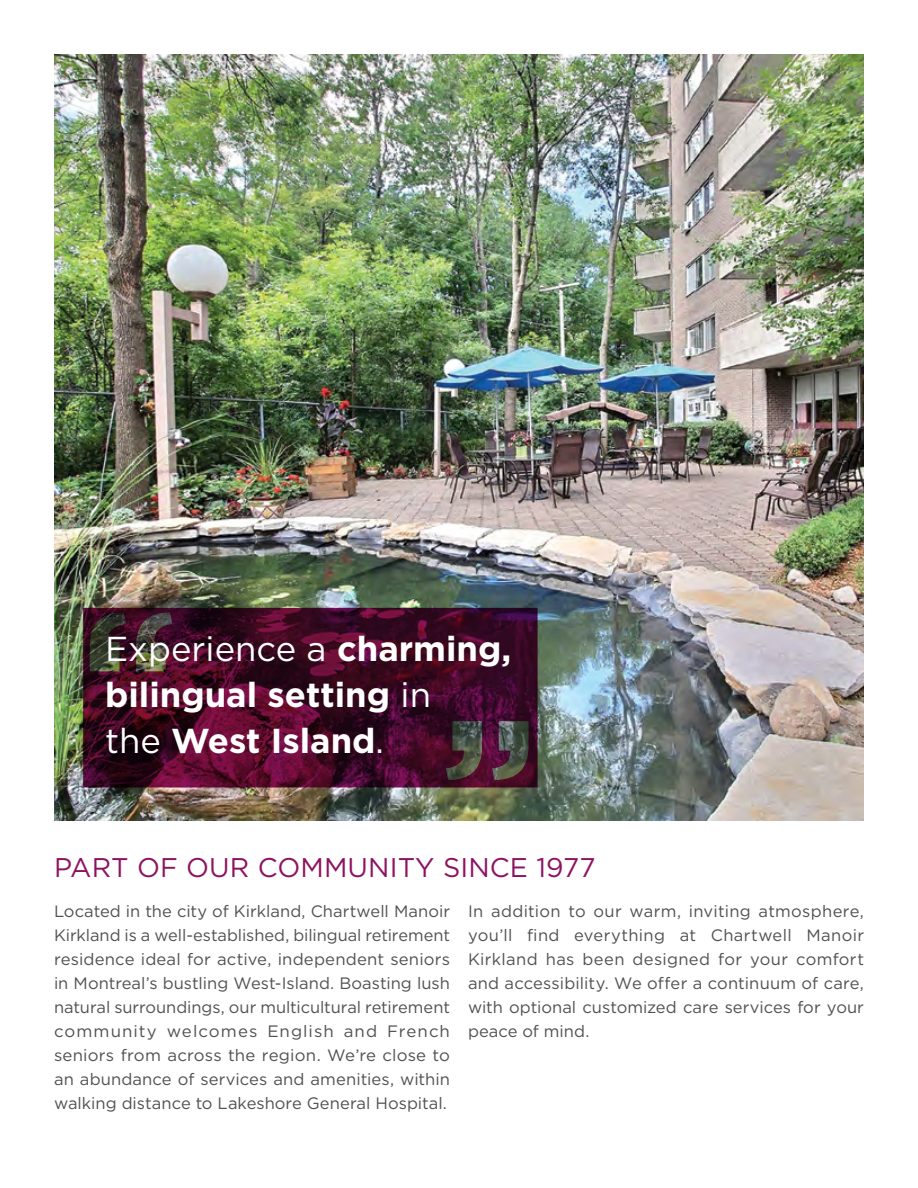
<style>
.page{position:relative;width:918px;height:1188px;background:#fff}
.page>*{position:absolute;margin:0;border:0;box-sizing:border-box;transform-origin:0 0}
.t1{font:700 34.65px/45.8px "Gotham HTF";color:#fff}
.t2{font:27px "Gotham HTF";letter-spacing:.005em;color:#8d1360}
.t3{font:16.5px/24px "Gotham HTF";color:#534f53;text-align:justify}
.s1{font-weight:400}
</style>
<div class="page">
<img style="left:54px;top:54px;width:810px;height:767px">
<svg style="left:83px;top:608px;width:455px;height:180px;background:#430d29"></svg>
<svg style="left:90px;top:612px;width:438px;height:168px;background:#440f28"></svg>
<p class="t1" style="left:105px;top:625px;width:408px"><span class="s1">Experience a</span> charming, bilingual setting <span class="s1">in<br>the</span> West Island<span class="s1">.</span></p>
<h1 class="t2" style="left:54px;top:853px;width:543px">PART OF OUR COMMUNITY SINCE 1977</h1>
<p class="t3" style="left:54px;top:899px;width:398px">Located in the city of Kirkland, Chartwell Manoir Kirkland is a well-established, bilingual retirement residence ideal for active, independent seniors in Montreal’s bustling West-Island. Boasting lush natural surroundings, our multicultural retirement community welcomes English and French seniors from across the region. We’re close to an abundance of services and amenities, within walking distance to Lakeshore General Hospital.</p>
<p class="t3" style="left:468px;top:899px;width:398px">In addition to our warm, inviting atmosphere, you’ll fnd everything at Chartwell Manoir Kirkland has been designed for your comfort and accessibility. We offer a continuum of care, with optional customized care services for your peace of mind.</p>
</div>
